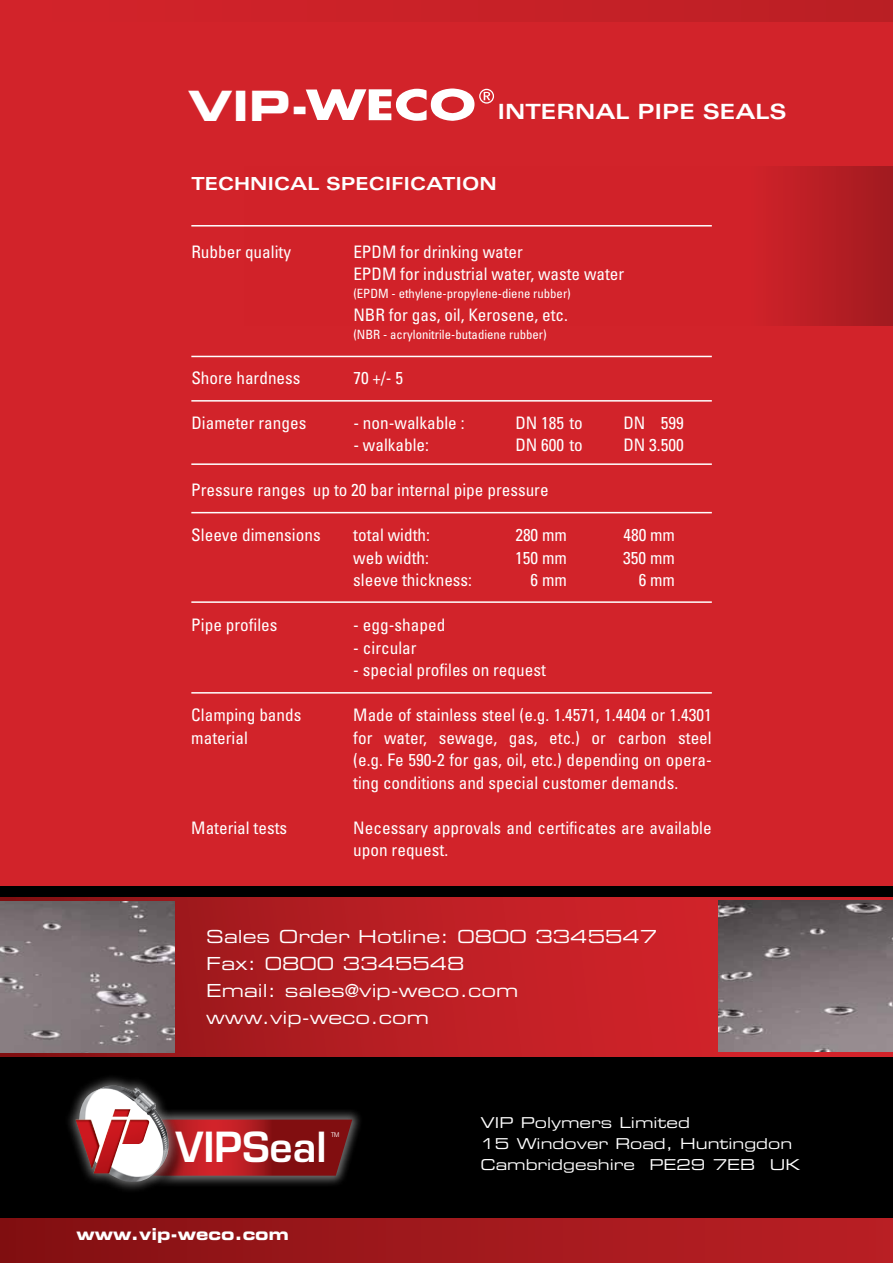
<style>
.page{position:relative;width:893px;height:1263px;background:#fff}
.page>*{position:absolute;margin:0;border:0;box-sizing:border-box;transform-origin:0 0}
.t1{font:41.85px "Eurostile Bold Extended Two";color:#fff}
.t2{font:600 40.5px "Eurostile";color:#fff}
.t3{font:700 expanded 21px "Univers";color:#fff}
.t4{font:18px/27px "Eurostile Extended Two";color:#fff}
.t5{font:700 expanded 18px "Univers";color:#fff}
.t6{font:condensed 17.25px/22.5px "Univers";color:#fff}
.t7{font:16.5px "Eurostile Bold Extended Two";color:#fff}
.t8{font:15px/21px "Eurostile Extended Two";color:#fff}
.t9{font:condensed 12.75px "Univers";color:#fff}
.t10{font:condensed 6.45px "Eurostile";color:#fff}
</style>
<div class="page">
<div style="left:0;top:0;width:893px;height:887px;background:#d2232a"></div>
<div style="left:0;top:887px;width:893px;height:364px;background:#000"></div>
<div style="left:0;top:1218px;width:893px;height:45px;background:linear-gradient(to right,#831012,#bb2025)"></div>
<div style="left:0;top:0;width:893px;height:21px;background:linear-gradient(to right,#d4242b,#bb1f24)"></div>
<hr style="left:191px;top:400px;width:521px;height:2px;background:#fff">
<hr style="left:191px;top:356px;width:521px;height:1px;background:#fff">
<hr style="left:191px;top:512px;width:521px;height:1px;background:#fff">
<hr style="left:191px;top:463px;width:521px;height:2px;background:#fff">
<hr style="left:191px;top:601px;width:521px;height:2px;background:#fff">
<hr style="left:191px;top:692px;width:521px;height:1px;background:#fff">
<hr style="left:191px;top:225px;width:521px;height:2px;background:#fff">
<div style="left:0;top:897px;width:893px;height:160px;background:linear-gradient(to right,#8f0c0f,#d73940)"></div>
<img style="left:719px;top:900px;width:174px;height:151px">
<img style="left:0;top:901px;width:174px;height:151px">
<div style="left:142px;top:1107px;width:222px;height:81px;background:#fff;opacity:.45"></div>
<div style="left:78px;top:1088px;width:109px;height:112px;background:#000"></div>
<div style="left:65px;top:1074px;width:115px;height:119px;background:#fff;opacity:.45"></div>
<svg style="left:77px;top:1080px;width:275px;height:107px"></svg>
<img style="left:75px;top:1109px;width:56px;height:64px">
<svg style="left:479px;top:89px;width:15px;height:15px"></svg>
<svg style="left:480px;top:90px;width:13px;height:12px"></svg>
<svg style="left:484px;top:92px;width:6px;height:8px"></svg>
<svg style="left:306px;top:89px;width:121px;height:32px"></svg>
<div style="left:431px;top:88px;width:43px;height:33px;background:#fff;border-radius:50%"></div>
<div style="left:441px;top:97px;width:23px;height:16px;background:#d2232a;border-radius:50%"></div>
<svg style="left:244px;top:166px;width:649px;height:159px"></svg>
<h1 class="t1" style="left:188px;top:76px;width:122px">VIP-</h1>
<p class="t3" style="left:497px;top:100px;width:291px">INTERNAL PIPE SEALS</p>
<p class="t5" style="left:191px;top:174px;width:307px">TECHNICAL SPECIFICATION</p>
<p class="t6" style="left:191px;top:240px;width:101px">Rubber quality</p>
<p class="t6" style="left:353px;top:240px;width:272px">EPDM for drinking water<br>EPDM for industrial water, waste water</p>
<p class="t9" style="left:353px;top:286px;width:219px">(EPDM - ethylene-propylene-diene rubber)</p>
<p class="t6" style="left:353px;top:303px;width:216px">NBR for gas, oil, Kerosene, etc.</p>
<p class="t9" style="left:353px;top:326px;width:195px">(NBR - acrylonitrile-butadiene rubber)</p>
<p class="t6" style="left:191px;top:366px;width:111px">Shore hardness</p>
<p class="t6" style="left:353px;top:366px;width:51px">70 +/- 5</p>
<p class="t6" style="left:191px;top:411px;width:116px">Diameter ranges</p>
<p class="t6" style="left:353px;top:411px;width:113px">- non-walkable :</p>
<p class="t6" style="left:515px;top:411px;width:69px">DN 185 to</p>
<p class="t6" style="left:623px;top:411px;width:62px">DN 599</p>
<p class="t6" style="left:353px;top:434px;width:77px">- walkable:</p>
<p class="t6" style="left:515px;top:434px;width:69px">DN 600 to</p>
<p class="t6" style="left:623px;top:434px;width:62px">DN 3.500</p>
<p class="t6" style="left:191px;top:479px;width:359px">Pressure ranges up to 20 bar internal pipe pressure</p>
<p class="t6" style="left:191px;top:524px;width:131px">Sleeve dimensions</p>
<p class="t6" style="left:353px;top:524px;width:78px">total width:</p>
<p class="t6" style="left:515px;top:524px;width:53px">280 mm</p>
<p class="t6" style="left:623px;top:524px;width:53px">480 mm</p>
<p class="t6" style="left:353px;top:546px;width:77px">web width:</p>
<p class="t6" style="left:515px;top:546px;width:53px">150 mm</p>
<p class="t6" style="left:623px;top:546px;width:53px">350 mm</p>
<p class="t6" style="left:353px;top:569px;width:120px">sleeve thickness:</p>
<p class="t6" style="left:531px;top:569px;width:38px">6 mm</p>
<p class="t6" style="left:639px;top:569px;width:38px">6 mm</p>
<p class="t6" style="left:191px;top:614px;width:88px">Pipe profiles</p>
<p class="t6" style="left:353px;top:614px;width:93px">- egg-shaped</p>
<p class="t6" style="left:353px;top:636px;width:65px">- circular</p>
<p class="t6" style="left:353px;top:659px;width:194px">- special profiles on request</p>
<p class="t6" style="left:191px;top:704px;width:112px">Clamping bands</p>
<p class="t6" style="left:353px;top:704px;width:360px">Made of stainless steel (e.g. 1.4571, 1.4404 or 1.4301</p>
<p class="t6" style="left:191px;top:726px;width:58px">material</p>
<p class="t6" style="left:353px;top:726px;width:360px;text-align:justify">for water, sewage, gas, etc.) or carbon steel (e.g. Fe 590-2 for gas, oil, etc.) depending on opera&shy;ting conditions and special customer demands.</p>
<p class="t6" style="left:191px;top:816px;width:97px">Material tests</p>
<p class="t6" style="left:353px;top:816px;width:360px">Necessary approvals and certificates are available upon request.</p>
<p class="t4" style="left:206px;top:923px;width:452px">Sales Order Hotline: 0800 3345547<br>Fax: 0800 3345548<br>Email: sales@vip-weco.com www.vip-weco.com</p>
<h2 class="t2" style="left:176px;top:1121px;width:152px">VIPSeal</h2>
<p class="t10" style="left:331px;top:1131px;width:10px">TM</p>
<p class="t7" style="left:77px;top:1222px;width:214px">www.vip-weco.com</p>
<p class="t8" style="left:480px;top:1112px;width:321px">VIP Polymers Limited<br>15 Windover Road, Huntingdon<br>Cambridgeshire PE29 7EB UK</p>
</div>
